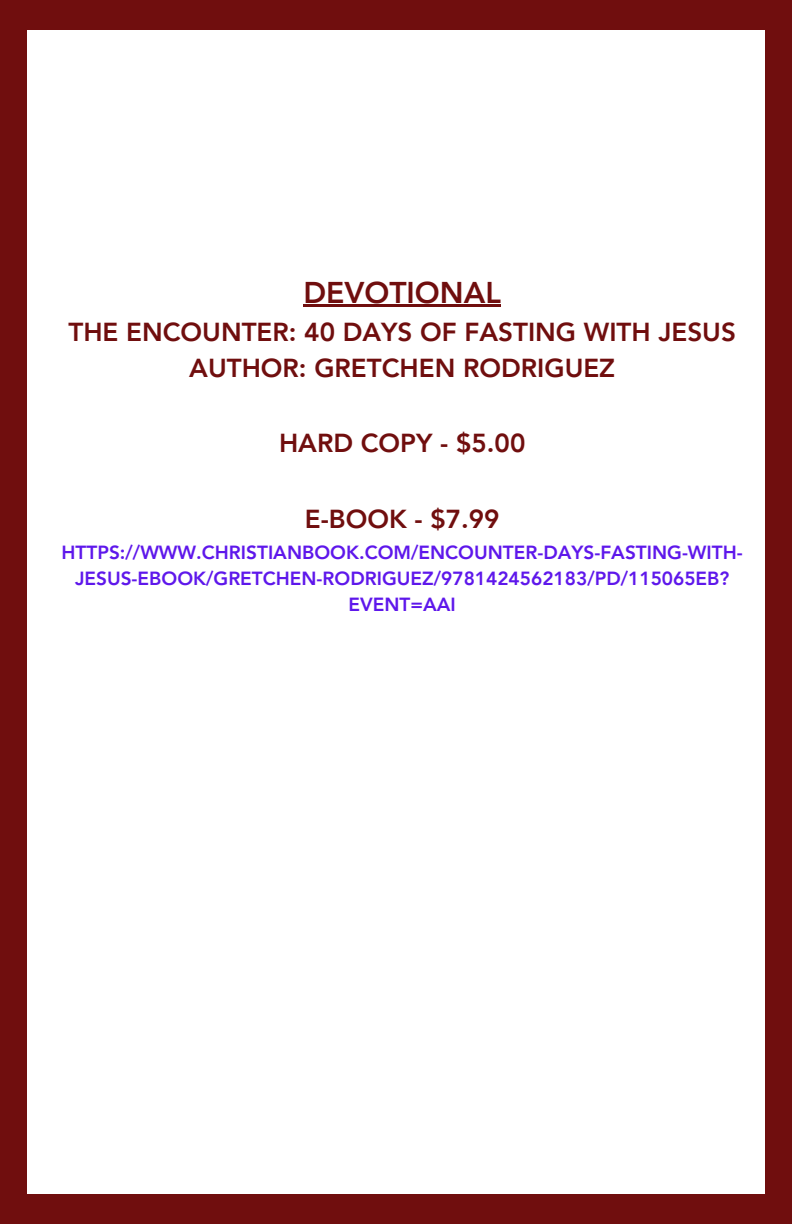
<style>
.page{position:relative;width:792px;height:1224px;background:#700e0e}
.page>*{position:absolute;margin:0;border:0;box-sizing:border-box;transform-origin:0 0}
.t1{font:800 30px "Avenir LT Pro";color:#700e0e}
.t2{font:800 26px/36px "Avenir LT Pro";color:#700e0e;text-align:center}
.t3{font:800 19px/26.2px "Avenir LT Pro";color:#5e17eb;text-align:center}
</style>
<div class="page">
<div style="left:27px;top:30px;width:738px;height:1164px;background:#fff"></div>
<hr style="left:303px;top:305px;width:198px;height:2px;background:#700e0e">
<h1 class="t1" style="left:303px;top:280px;width:199px">DEVOTIONAL</h1>
<h1 class="t2" style="left:68px;top:316px;width:669px">THE ENCOUNTER: 40 DAYS OF FASTING WITH JESUS<br>AUTHOR: GRETCHEN RODRIGUEZ</h1>
<h1 class="t2" style="left:279px;top:427px;width:248px">HARD COPY - $5.00</h1>
<p class="t2" style="left:305px;top:503px;width:196px">E-BOOK - $7.99</p>
<p class="t3" style="left:62px;top:541px;width:683px">HTTPS://WWW.CHRISTIANBOOK.COM/ENCOUNTER-DAYS-FASTING-WITH-<br>JESUS-EBOOK/GRETCHEN-RODRIGUEZ/9781424562183/PD/115065EB?<br>EVENT=AAI</p>
</div>
